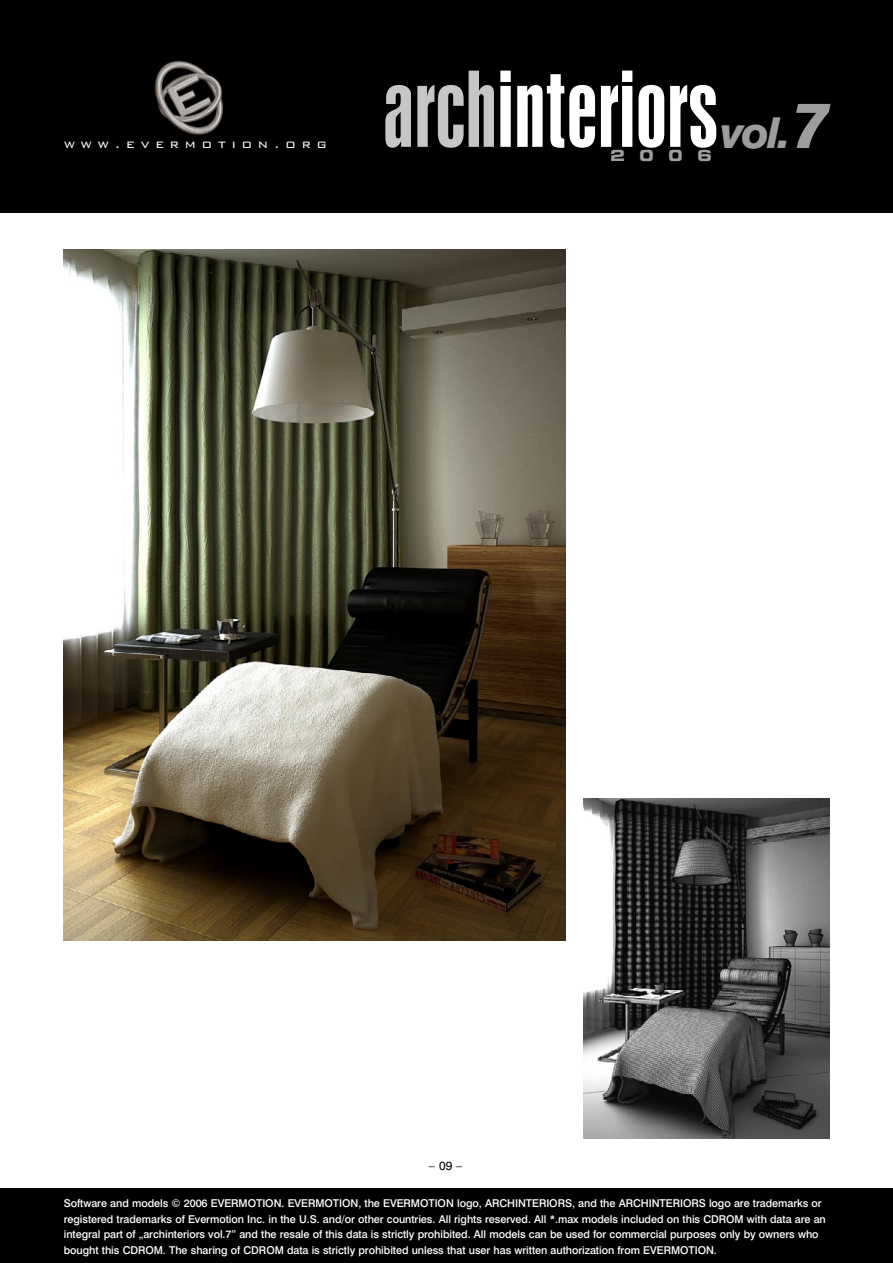
<style>
.page{position:relative;width:893px;height:1263px;background:#fff}
.page>*{position:absolute;margin:0;border:0;box-sizing:border-box;transform-origin:0 0}
.t1{font:97.5px "Swis 924 PL Regular A";color:#fff}
.t2{font:42.6px "Swis 721 Hv PL Italic A";color:#9c9d9f}
.t3{font:15.15px "Square 721 Ex PL Bold A";color:#9c9d9f}
.t4{font:15px "Bank Gothic Lt PL Light A";letter-spacing:.39em;color:#fff}
.t5{font:12px "Swis 721 PL Roman A";color:#000}
.t6{font:10.8px/15.5px "Swis 721 Md PL Regular A";letter-spacing:-.005em;color:#fff}
.s1{color:#c5c6c8}
.s2{font-size:63.9px}
</style>
<div class="page">
<div style="left:0;top:1189px;width:893px;height:74px;background:#000"></div>
<div style="left:0;top:0;width:893px;height:213px;background:#000"></div>
<img style="left:154px;top:60px;width:70px;height:75px">
<img style="left:64px;top:250px;width:502px;height:690px">
<img style="left:583px;top:798px;width:246px;height:340px">
<h3 class="t4" style="left:64px;top:136px;width:264px">www.evermotion.org</h3>
<h1 class="t1" style="left:383px;top:51px;width:337px"><span class="s1">arch</span>interiors</h1>
<h3 class="t3" style="left:610px;top:147px;width:103px">2006</h3>
<h2 class="t2" style="left:721px;top:107px;width:110px">vol.<span class="s2">7</span></h2>
<p class="t5" style="left:429px;top:1158px;width:35px">– 09 –</p>
<p class="t6" style="left:64px;top:1196px;width:764px">Software and models © 2006 EVERMOTION. EVERMOTION, the EVERMOTION logo, ARCHINTERIORS, and the ARCHINTERIORS logo are trademarks or registered trademarks of Evermotion Inc. in the U.S. and/or other countries. All rights reserved. All *.max models included on this CDROM with data are an integral part of „archinteriors vol.7” and the resale of this data is strictly prohibited. All models can be used for commercial purposes only by owners who bought this CDROM. The sharing of CDROM data is strictly prohibited unless that user has written authorization from EVERMOTION.</p>
</div>
